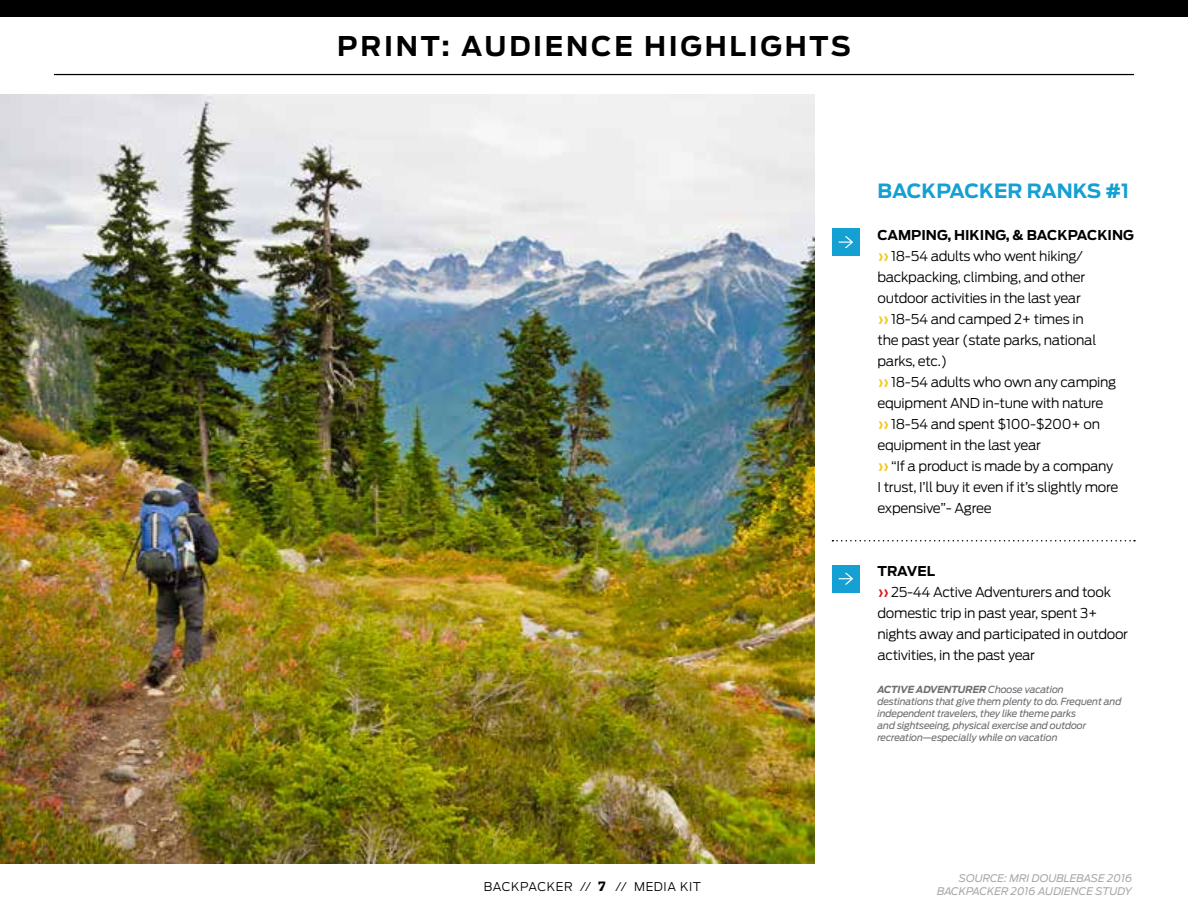
<style>
.page{position:relative;width:1188px;height:918px;background:#fff}
.page>*{position:absolute;margin:0;border:0;box-sizing:border-box;transform-origin:0 0}
.t1{font:700 27px "Antenna";letter-spacing:.1em;color:#000}
.t2{font:700 19.5px "Antenna";color:#14a0d2}
.t3{font:300 13.5px/21px "Antenna";letter-spacing:-.02em;color:#000}
.t4{font:300 12px "Antenna";letter-spacing:.045em;color:#000}
.t5{font:italic 10.5px/12.6px "Antenna";color:#a7a9ac;text-align:right}
.t6{font:italic 9.75px/12px "Antenna";letter-spacing:-.02em;color:#6d6e71}
.s1{font-weight:700}
.s2{font-weight:700;color:#f3c716}
.s3{font-weight:700;color:#d71d24}
.s4{font-family:"Stag";font-weight:600;font-size:13.5px}
</style>
<div class="page">
<hr style="left:54px;top:74px;width:1080px;height:1px;background:#000">
<div style="left:0;top:0;width:1188px;height:16px;background:#000"></div>
<div style="left:832px;top:229px;width:27px;height:27px;background:#14a0d2"></div>
<svg style="left:839px;top:236px;width:14px;height:12px"></svg>
<img style="left:0;top:94px;width:814px;height:770px">
<div style="left:832px;top:565px;width:27px;height:27px;background:#14a0d2"></div>
<svg style="left:839px;top:573px;width:14px;height:12px"></svg>
<svg style="left:832px;top:540px;width:303px;height:2px"></svg>
<h1 class="t1" style="left:337px;top:27px;width:515px">PRINT: AUDIENCE HIGHLIGHTS</h1>
<h2 class="t2" style="left:878px;top:177px;width:253px">BACKPACKER RANKS #1</h2>
<p class="t3" style="left:878px;top:224px;width:258px"><span class="s1">CAMPING, HIKING, &amp; BACKPACKING </span><span class="s2">››</span> 18-54 adults who went hiking/ backpacking, climbing, and other outdoor activities in the last year<br><span class="s2">››</span> 18-54 and camped 2+ times in<br>the past year (state parks, national parks, etc.)<br><span class="s2">››</span> 18-54 adults who own any camping equipment AND in-tune with nature<br><span class="s2">››</span> 18-54 and spent $100-$200+ on equipment in the last year<br><span class="s2">››</span> “If a product is made by a company<br>I trust, I’ll buy it even if it’s slightly more expensive”- Agree</p>
<p class="t3" style="left:878px;top:560px;width:252px"><span class="s1">TRAVEL<br></span><span class="s3">››</span>25-44 Active Adventurers and took domestic trip in past year, spent 3+ nights away and participated in outdoor activities, in the past year</p>
<p class="t6" style="left:878px;top:683px;width:246px"><span class="s1">ACTIVE ADVENTURER</span> Choose vacation destinations that give them plenty to do. Frequent and independent travelers, they like theme parks<br>and sightseeing, physical exercise and outdoor recreation—especially while on vacation</p>
<p class="t4" style="left:484px;top:879px;width:219px">BACKPACKER // <span class="s4">7</span> // MEDIA KIT</p>
<p class="t5" style="left:937px;top:872px;width:197px">SOURCE: MRI DOUBLEBASE 2016<br>BACKPACKER 2016 AUDIENCE STUDY</p>
</div>
